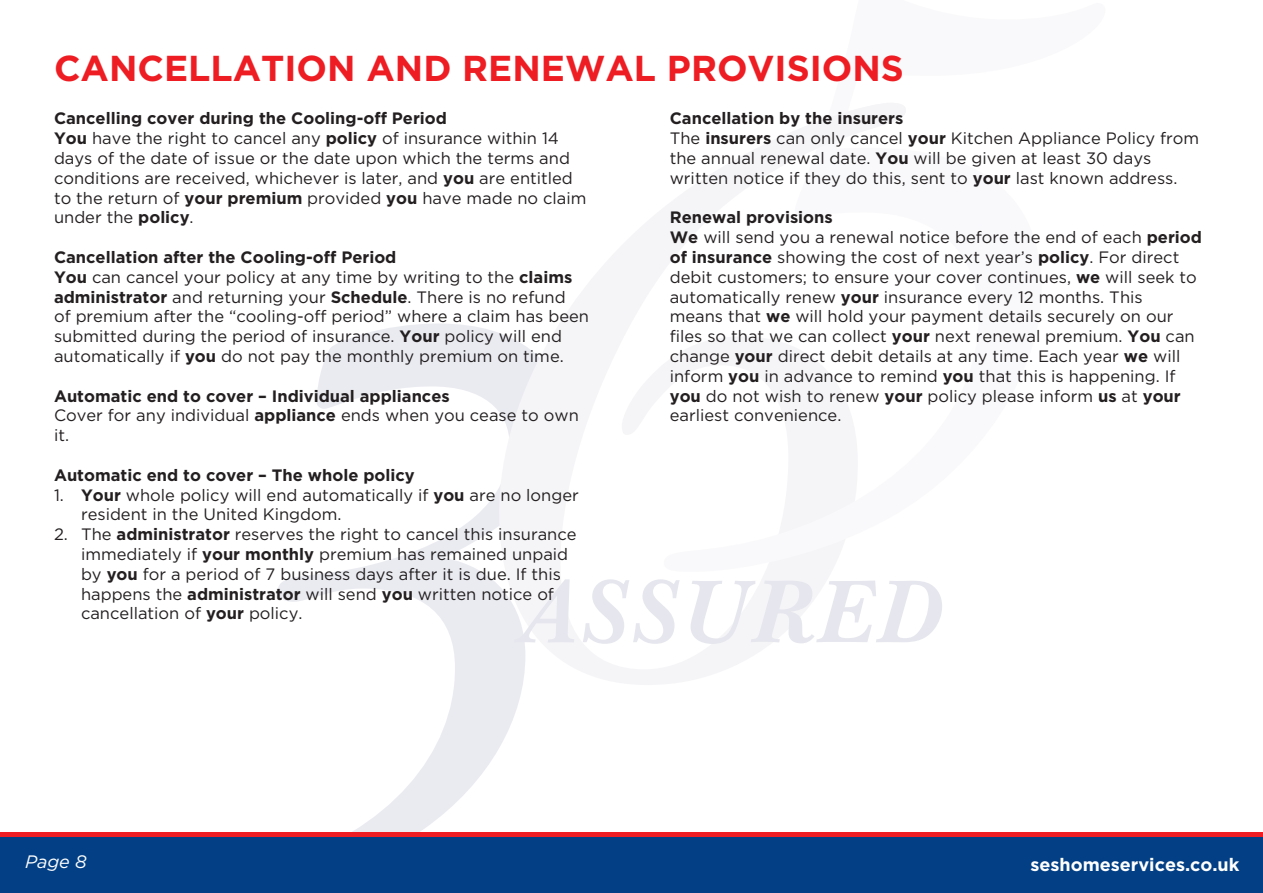
<style>
.page{position:relative;width:1263px;height:893px;background:#fff}
.page>*{position:absolute;margin:0;border:0;box-sizing:border-box;transform-origin:0 0}
.t1{font:700 36px "Gotham";color:#ee1d23}
.t2{font:700 18px "Gotham";color:#fff}
.t3{font:italic 18px "Gotham";color:#fff}
.t4{font:16.5px/19.8px "Gotham";color:#231f20}
.t5{font:700 16.5px "Gotham";color:#231f20}
.s1{font-weight:700}
</style>
<div class="page">
<svg style="left:278px;top:324px;width:245px;height:508px"></svg>
<svg style="left:499px;top:324px;width:76px;height:361px;fill:#f5f5f8"></svg>
<svg style="left:514px;top:579px;width:60px;height:64px"></svg>
<svg style="left:583px;top:579px;width:97px;height:65px"></svg>
<svg style="left:690px;top:580px;width:252px;height:64px"></svg>
<div style="left:0;top:832px;width:1263px;height:61px;background:linear-gradient(to right,#ee1d23,#ee1d23)"></div>
<div style="left:0;top:838px;width:1263px;height:55px;background:#023f85"></div>
<p class="t1" style="left:54px;top:47px;width:851px">CANCELLATION AND RENEWAL PROVISIONS</p>
<p class="t5" style="left:54px;top:109px;width:394px">Cancelling cover during the Cooling-off Period</p>
<p class="t4" style="left:54px;top:128px;width:506px"><span class="s1">You</span> have the right to cancel any <span class="s1">policy</span> of insurance within 14</p>
<p class="t4" style="left:54px;top:148px;width:517px">days of the date of issue or the date upon which the terms and</p>
<p class="t4" style="left:54px;top:168px;width:534px">conditions are received, whichever is later, and <span class="s1">you</span> are entitled to the return of <span class="s1">your premium</span> provided <span class="s1">you</span> have made no claim</p>
<p class="t4" style="left:54px;top:207px;width:141px">under the <span class="s1">policy</span>.</p>
<p class="t5" style="left:54px;top:248px;width:344px">Cancellation after the Cooling-off Period</p>
<p class="t4" style="left:54px;top:267px;width:520px"><span class="s1">You</span> can cancel your policy at any time by writing to the <span class="s1">claims</span></p>
<p class="t4" style="left:54px;top:287px;width:513px"><span class="s1">administrator</span> and returning your <span class="s1">Schedule</span>. There is no refund</p>
<p class="t4" style="left:54px;top:306px;width:536px">of premium after the “cooling-off period” where a claim has been</p>
<p class="t4" style="left:54px;top:326px;width:509px">submitted during the period of insurance. <span class="s1">Your</span> policy will end</p>
<p class="t4" style="left:54px;top:346px;width:511px">automatically if <span class="s1">you</span> do not pay the monthly premium on time.</p>
<p class="t5" style="left:54px;top:386px;width:397px">Automatic end to cover – Individual appliances</p>
<p class="t4" style="left:54px;top:405px;width:526px">Cover for any individual <span class="s1">appliance</span> ends when you cease to own it.</p>
<p class="t5" style="left:54px;top:465px;width:362px">Automatic end to cover – The whole policy</p>
<p class="t4" style="left:81px;top:485px;width:499px;text-indent:-27px">1. <span class="s1">Your</span> whole policy will end automatically if <span class="s1">you</span> are no longer resident in the United Kingdom.</p>
<p class="t4" style="left:81px;top:524px;width:497px;text-indent:-27px">2. The <span class="s1">administrator</span> reserves the right to cancel this insurance immediately if <span class="s1">your monthly</span> premium has remained unpaid by <span class="s1">you</span> for a period of 7 business days after it is due. If this happens the <span class="s1">administrator</span> will send <span class="s1">you</span> written notice of cancellation of <span class="s1">your</span> policy.</p>
<p class="t5" style="left:670px;top:109px;width:235px">Cancellation by the insurers</p>
<p class="t4" style="left:670px;top:128px;width:531px">The <span class="s1">insurers</span> can only cancel <span class="s1">your</span> Kitchen Appliance Policy from</p>
<p class="t4" style="left:670px;top:148px;width:483px">the annual renewal date. <span class="s1">You</span> will be given at least 30 days</p>
<p class="t4" style="left:670px;top:168px;width:509px">written notice if they do this, sent to <span class="s1">your</span> last known address.</p>
<p class="t5" style="left:670px;top:208px;width:165px">Renewal provisions</p>
<p class="t4" style="left:670px;top:227px;width:534px"><span class="s1">We</span> will send you a renewal notice before the end of each <span class="s1">period</span></p>
<p class="t4" style="left:670px;top:247px;width:511px"><span class="s1">of insurance</span> showing the cost of next year’s <span class="s1">policy</span>. For direct</p>
<p class="t4" style="left:670px;top:267px;width:529px">debit customers; to ensure your cover continues, <span class="s1">we</span> will seek to</p>
<p class="t4" style="left:670px;top:287px;width:474px">automatically renew <span class="s1">your</span> insurance every 12 months. This</p>
<p class="t4" style="left:670px;top:306px;width:505px">means that <span class="s1">we</span> will hold your payment details securely on our</p>
<p class="t4" style="left:670px;top:326px;width:526px">files so that we can collect <span class="s1">your</span> next renewal premium. <span class="s1">You</span> can</p>
<p class="t4" style="left:670px;top:346px;width:512px">change <span class="s1">your</span> direct debit details at any time. Each year <span class="s1">we</span> will</p>
<p class="t4" style="left:670px;top:366px;width:507px">inform <span class="s1">you</span> in advance to remind <span class="s1">you</span> that this is happening. If</p>
<p class="t4" style="left:670px;top:386px;width:512px"><span class="s1">you</span> do not wish to renew <span class="s1">your</span> policy please inform <span class="s1">us</span> at <span class="s1">your</span></p>
<p class="t4" style="left:670px;top:405px;width:173px">earliest convenience.</p>
<p class="t3" style="left:25px;top:852px;width:63px">Page 8</p>
<p class="t2" style="left:1030px;top:854px;width:210px">seshomeservices.co.uk</p>
</div>
